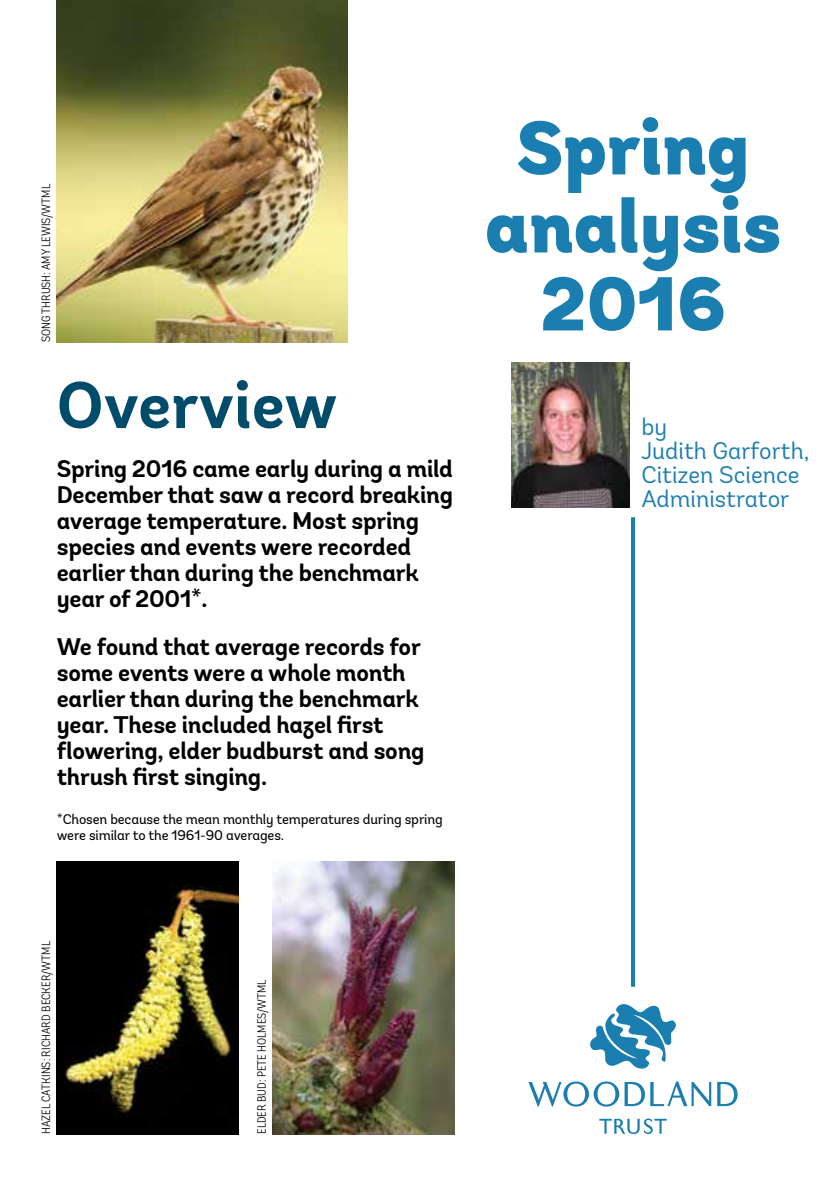
<style>
.page{position:relative;width:840px;height:1191px;background:#fff}
.page>*{position:absolute;margin:0;border:0;box-sizing:border-box;transform-origin:0 0}
.t1{font:900 76px/78px "Andes";color:#1b7eb0;text-align:center}
.t2{font:700 66px "Andes";color:#004c6a}
.t3{font:700 24px/26px "Andes";letter-spacing:-.01em;color:#000}
.t4{font:24px/24px "Andes";color:#1b7eb0}
.t5{font:14px/16px "Andes";letter-spacing:-.01em;color:#000}
.t6{font:300 condensed 12px "Andes";color:#000}
</style>
<div class="page">
<svg style="left:590px;top:1004px;width:85px;height:65px"></svg>
<svg style="left:528px;top:1081px;width:116px;height:25px"></svg>
<svg style="left:717px;top:1082px;width:20px;height:24px"></svg>
<svg style="left:650px;top:1081px;width:60px;height:25px"></svg>
<svg style="left:599px;top:1118px;width:67px;height:16px"></svg>
<svg style="left:631px;top:517px;width:3px;height:469px"></svg>
<img style="left:57px;top:861px;width:181px;height:273px">
<img style="left:57px;top:0;width:290px;height:342px">
<img style="left:272px;top:861px;width:182px;height:273px">
<img style="left:511px;top:363px;width:118px;height:144px">
<p class="t6" style="left:39px;top:342px;width:160px;rotate:-90deg">SONG THRUSH: AMY LEWIS/WTML</p>
<h2 class="t2" style="left:57px;top:364px;width:282px">Overview</h2>
<p class="t3" style="left:57px;top:456px;width:397px">Spring 2016 came early during a mild<br>December that saw a record breaking average temperature. Most spring species and events were recorded earlier than during the benchmark year of 2001*.</p>
<p class="t3" style="left:57px;top:635px;width:369px">We found that average records for some events were a whole month earlier than during the benchmark year. These included hazel first flowering, elder budburst and song thrush first singing.</p>
<p class="t5" style="left:57px;top:811px;width:387px">*Chosen because the mean monthly temperatures during spring were similar to the 1961-90 averages.</p>
<h1 class="t1" style="left:484px;top:113px;width:298px">Spring analysis<br>2016</h1>
<p class="t4" style="left:641px;top:414px;width:169px">by<br>Judith Garforth,<br>Citizen Science<br>Administrator</p>
<p class="t6" style="left:39px;top:1134px;width:195px;rotate:-90deg">HAZEL CATKINS: RICHARD BECKER/WTML</p>
<p class="t6" style="left:254px;top:1134px;width:156px;rotate:-90deg">ELDER BUD: PETE HOLMES/WTML</p>
</div>
